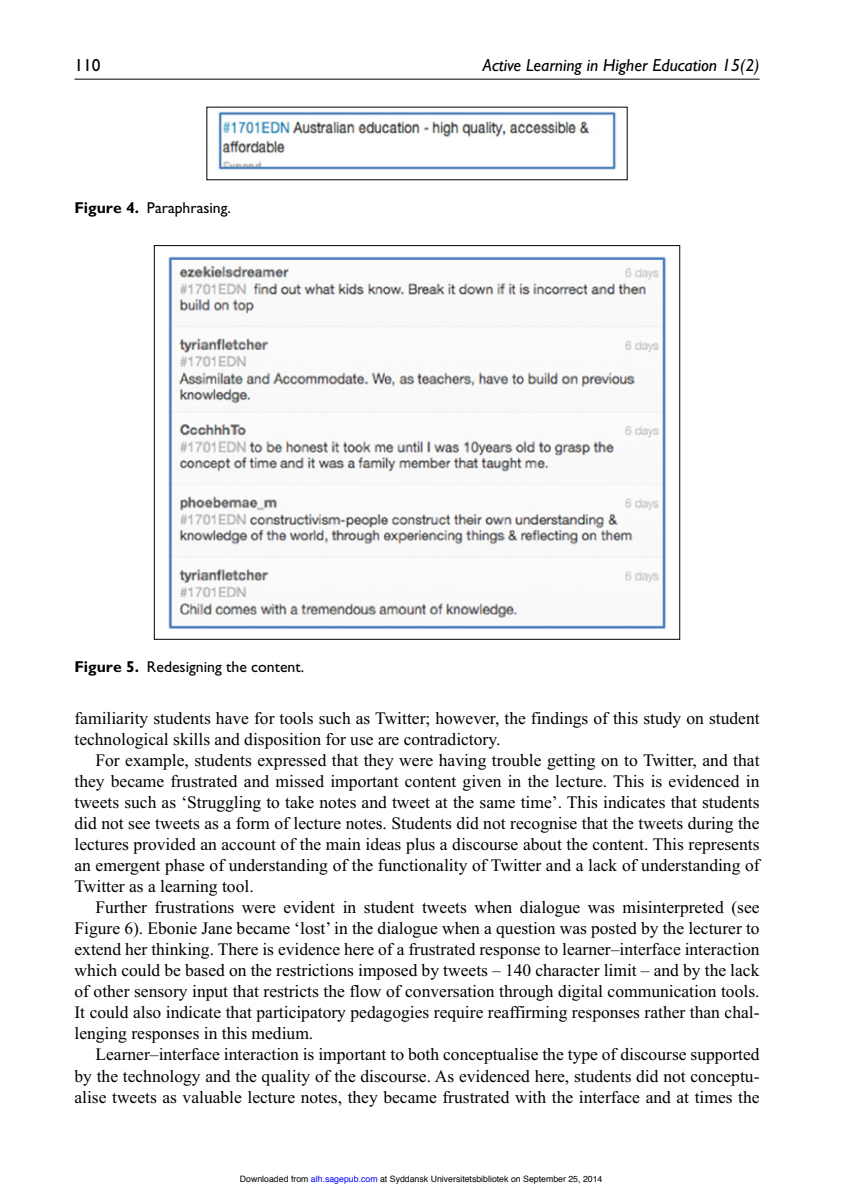
<style>
.page{position:relative;width:844px;height:1201px;background:#fff}
.page>*{position:absolute;margin:0;border:0;box-sizing:border-box;transform-origin:0 0}
.t1{font:17.5px/21px "Times New Roman";color:#000;text-align:justify}
.t2{font:italic 17.5px "Gill Sans Std";color:#000}
.t3{font:17.5px "Gill Sans Std";color:#000}
.t4{font:15.75px "Gill Sans Std";color:#000}
.t5{font:8.75px "Helvetica";color:#000}
.s1{font-weight:700}
.s2{color:#00f}
</style>
<div class="page">
<hr style="left:74px;top:79px;width:685px;height:1px;background:#000">
<img style="left:168px;top:256px;width:498px;height:373px">
<img style="left:218px;top:111px;width:398px;height:59px">
<p class="t3" style="left:74px;top:56px;width:28px">110</p>
<p class="t2" style="left:483px;top:56px;width:278px">Active Learning in Higher Education 15(2)</p>
<p class="t4" style="left:74px;top:198px;width:158px"><span class="s1">Figure 4.</span> Paraphrasing.</p>
<p class="t4" style="left:74px;top:657px;width:231px"><span class="s1">Figure 5.</span> Redesigning the content.</p>
<p class="t1" style="left:74px;top:708px;width:686px">familiarity students have for tools such as Twitter; however, the findings of this study on student technological skills and disposition for use are contradictory.</p>
<p class="t1" style="left:74px;top:750px;width:686px;text-indent:21px">For example, students expressed that they were having trouble getting on to Twitter, and that they became frustrated and missed important content given in the lecture. This is evidenced in tweets such as ‘Struggling to take notes and tweet at the same time’. This indicates that students did not see tweets as a form of lecture notes. Students did not recognise that the tweets during the lectures provided an account of the main ideas plus a discourse about the content. This represents an emergent phase of understanding of the functionality of Twitter and a lack of understanding of Twitter as a learning tool.</p>
<p class="t1" style="left:74px;top:897px;width:686px;text-indent:21px">Further frustrations were evident in student tweets when dialogue was misinterpreted (see Figure 6). Ebonie Jane became ‘lost’ in the dialogue when a question was posted by the lecturer to extend her thinking. There is evidence here of a frustrated response to learner–interface interaction which could be based on the restrictions imposed by tweets – 140 character limit – and by the lack of other sensory input that restricts the flow of conversation through digital communication tools.<br>It could also indicate that participatory pedagogies require reaffirming responses rather than chal&shy;lenging responses in this medium.</p>
<p class="t1" style="left:74px;top:1044px;width:686px;text-indent:21px">Learner–interface interaction is important to both conceptualise the type of discourse supported by the technology and the quality of the discourse. As evidenced here, students did not conceptu&shy;alise tweets as valuable lecture notes, they became frustrated with the interface and at times the</p>
<p class="t5" style="left:240px;top:1174px;width:364px">Downloaded from <span class="s2">alh.sagepub.com</span> at Syddansk Universitetsbibliotek on September 25, 2014</p>
</div>
